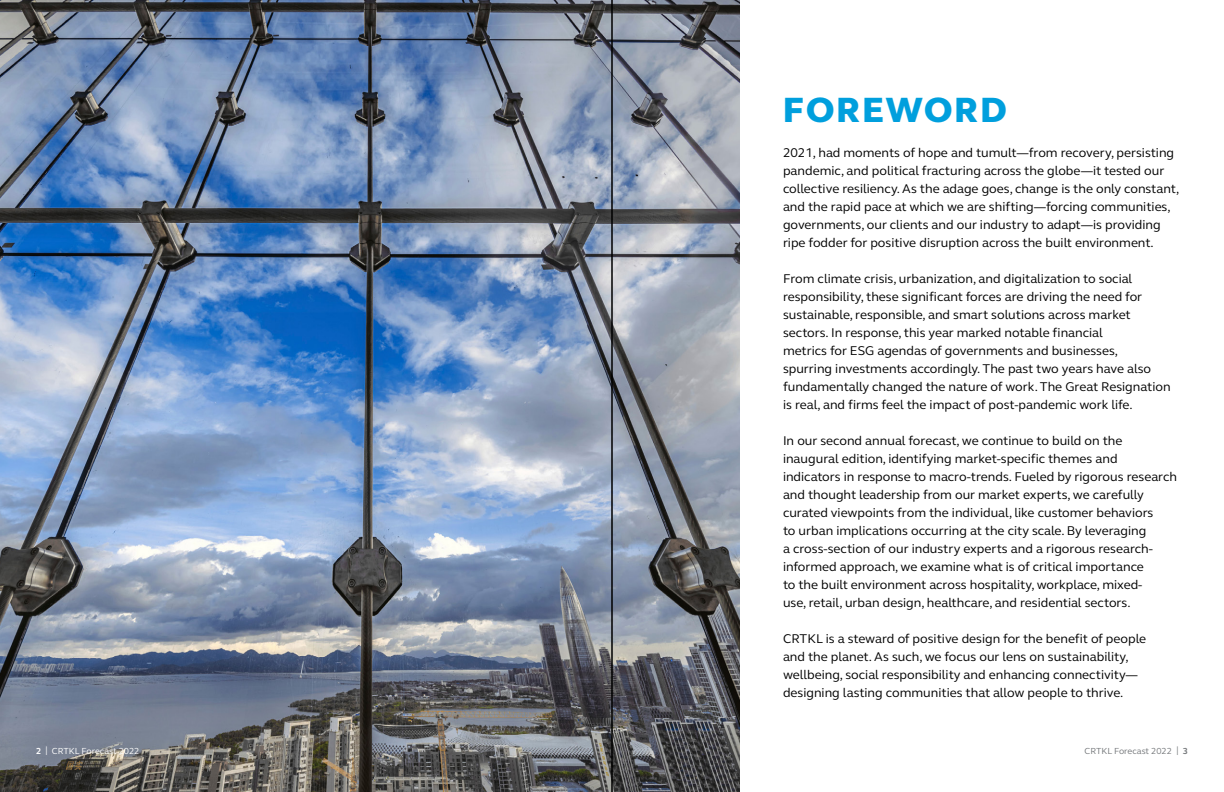
<style>
.page{position:relative;width:1224px;height:792px;background:#fff}
.page>*{position:absolute;margin:0;border:0;box-sizing:border-box;transform-origin:0 0}
.t1{font:800 36px "FS Elliot Pro";letter-spacing:.05em;color:#009fdd}
.t2{font:13px/18px "FS Elliot Pro";color:#000}
.t3{font:9px "FS Elliot Pro";color:#fff}
.t4{font:9px "FS Elliot Pro";color:#75787b}
.s1{font-weight:700}
</style>
<div class="page">
<img style="left:0;top:0;width:740px;height:792px">
<hr style="left:612px;top:0;width:1px;height:792px;background:#000">
<h1 class="t1" style="left:783px;top:86px;width:225px">FOREWORD</h1>
<p class="t2" style="left:783px;top:143px;width:398px">2021, had moments of hope and tumult—from recovery, persisting pandemic, and political fracturing across the globe—it tested our collective resiliency. As the adage goes, change is the only constant, and the rapid pace at which we are shifting—forcing communities, governments, our clients and our industry to adapt—is providing ripe fodder for positive disruption across the built environment.</p>
<p class="t2" style="left:783px;top:269px;width:389px">From climate crisis, urbanization, and digitalization to social responsibility, these significant forces are driving the need for sustainable, responsible, and smart solutions across market sectors. In response, this year marked notable financial<br>metrics for ESG agendas of governments and businesses,<br>spurring investments accordingly. The past two years have also fundamentally changed the nature of work. The Great Resignation is real, and firms feel the impact of post-pandemic work life.</p>
<p class="t2" style="left:783px;top:431px;width:396px">In our second annual forecast, we continue to build on the inaugural edition, identifying market-specific themes and indicators in response to macro-trends. Fueled by rigorous research and thought leadership from our market experts, we carefully curated viewpoints from the individual, like customer behaviors<br>to urban implications occurring at the city scale. By leveraging<br>a cross-section of our industry experts and a rigorous research&shy;informed approach, we examine what is of critical importance<br>to the built environment across hospitality, workplace, mixed-<br>use, retail, urban design, healthcare, and residential sectors.</p>
<p class="t2" style="left:783px;top:629px;width:365px">CRTKL is a steward of positive design for the benefit of people and the planet. As such, we focus our lens on sustainability, wellbeing, social responsibility and enhancing connectivity— designing lasting communities that allow people to thrive.</p>
<p class="t3" style="left:36px;top:745px;width:105px"><span class="s1">2</span> | CRTKL Forecast 2022</p>
<p class="t4" style="left:1085px;top:745px;width:105px">CRTKL Forecast 2022 | <span class="s1">3</span></p>
</div>
